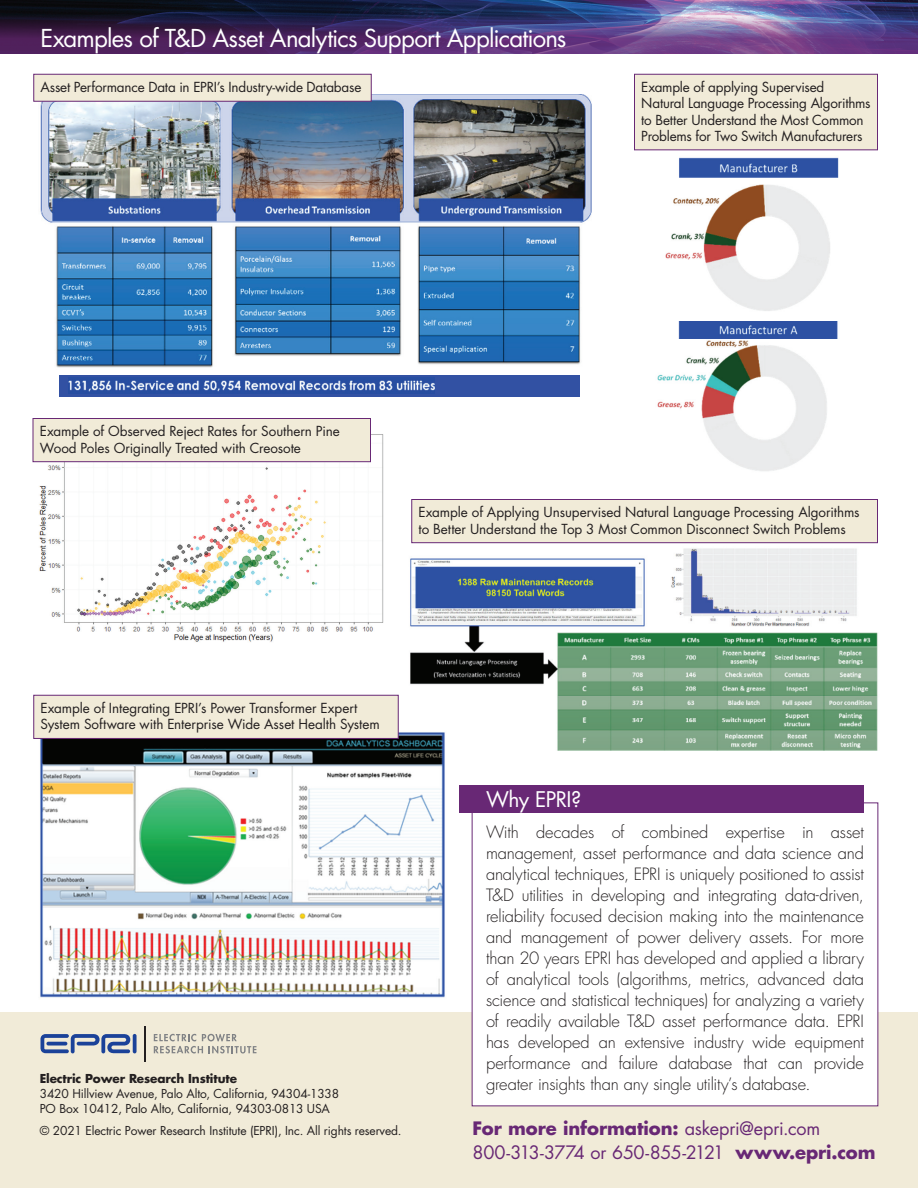
<style>
.page{position:relative;width:918px;height:1188px;background:#fff}
.page>*{position:absolute;margin:0;border:0;box-sizing:border-box;transform-origin:0 0}
.t1{font:24px "Futura LT Pro";letter-spacing:-.03em;color:#fff}
.t2{font:21px "Futura LT Pro";letter-spacing:-.025em;color:#fff}
.t3{font:18px/24px "Futura LT Pro";letter-spacing:-.03em;color:#682875}
.t4{font:300 16.5px/21px "Futura LT Pro";letter-spacing:-.015em;color:#231f20;text-align:justify}
.t5{font:13.5px/16.2px "Futura LT Pro";letter-spacing:-.01em;color:#231f20}
.t6{font:12px/15px "Futura LT Pro";letter-spacing:-.01em;color:#231f20}
.t7{font:700 12px "Futura LT Pro";letter-spacing:-.01em;color:#231f20}
.s1{font-weight:700}
</style>
<div class="page">
<img style="left:0;top:0;width:918px;height:14px">
<svg style="left:0;top:14px;width:918px;height:40px;background:#533872"></svg>
<img style="left:410px;top:543px;width:468px;height:208px">
<div style="left:59px;top:375px;width:520px;height:21px;background:#3251a3"></div>
<img style="left:653px;top:150px;width:188px;height:160px">
<img style="left:657px;top:310px;width:181px;height:161px">
<img style="left:40px;top:729px;width:412px;height:269px">
<div style="left:0;top:1012px;width:918px;height:176px;background:#f1ebd8"></div>
<svg style="left:154px;top:1034px;width:103px;height:19px"></svg>
<svg style="left:133px;top:1034px;width:4px;height:19px"></svg>
<svg style="left:41px;top:1034px;width:89px;height:19px"></svg>
<hr style="left:145px;top:1026px;width:1px;height:35px;background:#231f20">
<svg style="left:471px;top:802px;width:408px;height:305px"></svg>
<div style="left:459px;top:785px;width:405px;height:28px;background:#682875"></div>
<img style="left:40px;top:94px;width:552px;height:274px">
<img style="left:32px;top:425px;width:352px;height:217px">
<div style="left:33px;top:74px;width:339px;height:28px;background:#f1ebd8;border:1px solid #682875"></div>
<div style="left:33px;top:418px;width:338px;height:44px;background:#f1ebd8;border:1px solid #682875"></div>
<div style="left:33px;top:695px;width:366px;height:44px;background:#f1ebd8;border:1px solid #682875"></div>
<div style="left:411px;top:499px;width:467px;height:44px;background:#f1ebd8;border:1px solid #682875"></div>
<div style="left:634px;top:74px;width:244px;height:76px;background:#f1ebd8;border:1px solid #682875"></div>
<img style="left:68px;top:378px;width:367px;height:16px">
<h1 class="t1" style="left:40px;top:22px;width:528px">Examples of T&amp;D Asset Analytics Support Applications</h1>
<p class="t5" style="left:40px;top:79px;width:322px">Asset Performance Data in EPRI’s Industry-wide Database</p>
<p class="t5" style="left:641px;top:79px;width:231px">Example of applying Supervised Natural Language Processing Algorithms to Better Understand the Most Common Problems for Two Switch Manufacturers</p>
<p class="t5" style="left:40px;top:423px;width:302px">Example of Observed Reject Rates for Southern Pine<br>Wood Poles Originally Treated with Creosote</p>
<p class="t5" style="left:418px;top:504px;width:443px">Example of Applying Unsupervised Natural Language Processing Algorithms to Better Understand the Top 3 Most Common Disconnect Switch Problems</p>
<p class="t5" style="left:40px;top:700px;width:341px">Example of Integrating EPRI’s Power Transformer Expert<br>System Software with Enterprise Wide Asset Health System</p>
<p class="t2" style="left:486px;top:785px;width:97px">Why EPRI?</p>
<p class="t4" style="left:486px;top:822px;width:380px">With decades of combined expertise in asset management, asset performance and data science and analytical techniques, EPRI is uniquely positioned to assist T&amp;D utilities in developing and integrating data-driven, reliability focused decision making into the maintenance and management of power delivery assets. For more than 20 years EPRI has developed and applied a library of analytical tools (algorithms, metrics, advanced data science and statistical techniques) for analyzing a variety of readily available T&amp;D asset performance data. EPRI has developed an extensive industry wide equipment performance and failure database that can provide greater insights than any single utility’s database.</p>
<p class="t7" style="left:40px;top:1069px;width:199px">Electric Power Research Institute</p>
<p class="t6" style="left:40px;top:1086px;width:301px">3420 Hillview Avenue, Palo Alto, California, 94304-1338<br>PO Box 10412, Palo Alto, California, 94303-0813 USA</p>
<p class="t6" style="left:40px;top:1123px;width:363px">© 2021 Electric Power Research Institute (EPRI), Inc. All rights reserved.</p>
<p class="t3" style="left:472px;top:1117px;width:405px"><span class="s1">For more information:</span> askepri@epri.com<br>800-313-3774 or 650-855-2121 <span class="s1">www.epri.com</span></p>
</div>
